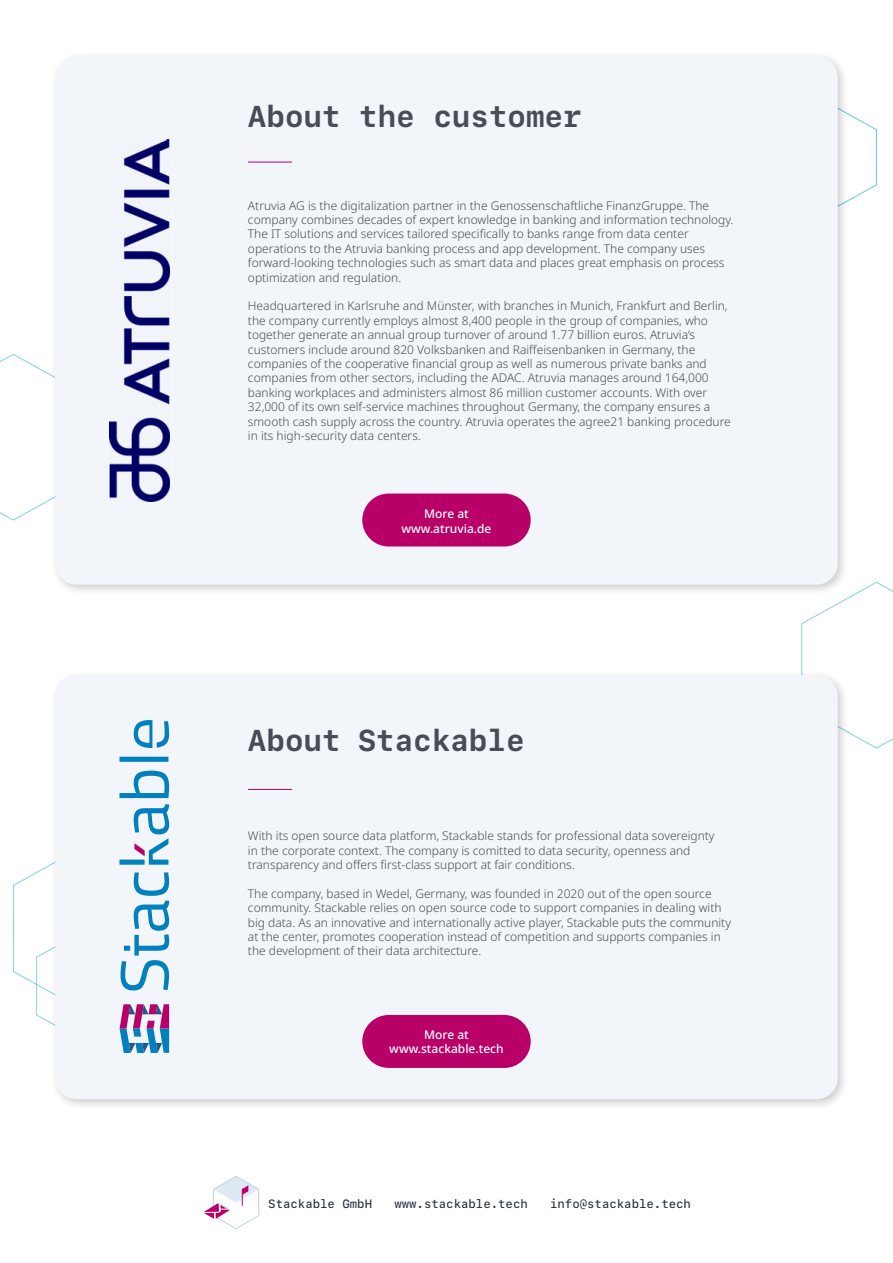
<style>
.page{position:relative;width:893px;height:1263px;background:#fff}
.page>*{position:absolute;margin:0;border:0;box-sizing:border-box;transform-origin:0 0}
.t1{font:700 30px "SF Mono";color:#474d57}
.t2{font:300 12px/14.4px "Noto Sans";color:#4a4a49}
.t3{font:500 12px "SF Mono";color:#272e3a}
.t4{font:500 12px/14.4px "Noto Sans";color:#fff;text-align:center}
</style>
<div class="page">
<svg style="left:801px;top:582px;width:92px;height:166px"></svg>
<svg style="left:849px;top:114px;width:28px;height:87px"></svg>
<svg style="left:0;top:354px;width:50px;height:166px"></svg>
<div style="left:50px;top:51px;width:799px;height:545px;background:#000;opacity:.2"></div>
<div style="left:55px;top:56px;width:783px;height:529px;background:#f2f6fa;border-radius:21px"></div>
<div style="left:50px;top:669px;width:799px;height:441px;background:#000;opacity:.2"></div>
<div style="left:55px;top:675px;width:783px;height:424px;background:#f2f6fa;border-radius:21px"></div>
<img style="left:110px;top:139px;width:60px;height:362px">
<hr style="left:248px;top:162px;width:44px;height:1px;background:#b80068">
<div style="left:362px;top:493px;width:169px;height:53px;background:#b80068;border-radius:26px"></div>
<div style="left:362px;top:1015px;width:169px;height:53px;background:#b80068;border-radius:26px"></div>
<svg style="left:13px;top:720px;width:157px;height:333px"></svg>
<hr style="left:248px;top:789px;width:44px;height:1px;background:#b80068">
<svg style="left:204px;top:1176px;width:55px;height:53px"></svg>
<h1 class="t1" style="left:248px;top:93px;width:335px">About the customer</h1>
<p class="t2" style="left:248px;top:198px;width:487px">Atruvia AG is the digitalization partner in the Genossenschaftliche FinanzGruppe. The company combines decades of expert knowledge in banking and information technology.<br>The IT solutions and services tailored specifically to banks range from data center operations to the Atruvia banking process and app development. The company uses forward-looking technologies such as smart data and places great emphasis on process optimization and regulation.</p>
<p class="t2" style="left:248px;top:299px;width:484px">Headquartered in Karlsruhe and Münster, with branches in Munich, Frankfurt and Berlin, the company currently employs almost 8,400 people in the group of companies, who together generate an annual group turnover of around 1.77 billion euros. Atruvia‘s customers include around 820 Volksbanken and Raiffeisenbanken in Germany, the companies of the cooperative financial group as well as numerous private banks and companies from other sectors, including the ADAC. Atruvia manages around 164,000 banking workplaces and administers almost 86 million customer accounts. With over 32,000 of its own self-service machines throughout Germany, the company ensures a smooth cash supply across the country. Atruvia operates the agree21 banking procedure in its high-security data centers.</p>
<p class="t4" style="left:401px;top:507px;width:92px">More at www.atruvia.de</p>
<h1 class="t1" style="left:248px;top:717px;width:278px">About Stackable</h1>
<p class="t2" style="left:248px;top:829px;width:468px">With its open source data platform, Stackable stands for professional data sovereignty in the corporate context. The company is comitted to data security, openness and transparency and offers first-class support at fair conditions.</p>
<p class="t2" style="left:248px;top:886px;width:485px">The company, based in Wedel, Germany, was founded in 2020 out of the open source community. Stackable relies on open source code to support companies in dealing with big data. As an innovative and internationally active player, Stackable puts the community at the center, promotes cooperation instead of competition and supports companies in the development of their data architecture.</p>
<p class="t4" style="left:389px;top:1027px;width:116px">More at www.stackable.tech</p>
<p class="t3" style="left:268px;top:1194px;width:105px">Stackable GmbH</p>
<p class="t3" style="left:394px;top:1194px;width:135px">www.stackable.tech</p>
<p class="t3" style="left:550px;top:1194px;width:142px">info@stackable.tech</p>
</div>
